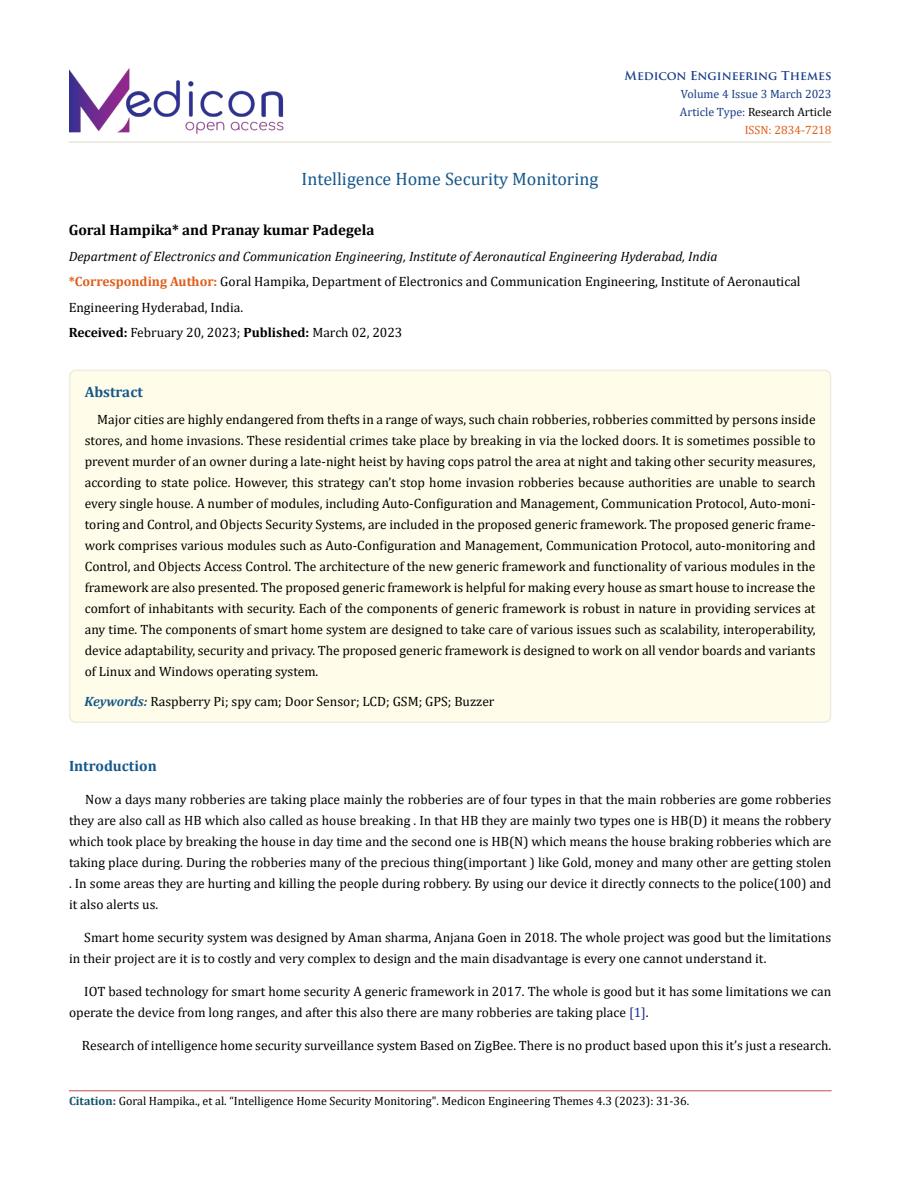
<style>
.page{position:relative;width:900px;height:1188px;background:#fff}
.page>*{position:absolute;margin:0;border:0;box-sizing:border-box;transform-origin:0 0}
.t1{font:18px "Cambria";color:#15588c}
.t2{font:700 15px "Cambria";color:#000}
.t3{font:700 15px "Cambria";color:#15588c}
.t4{font:13.5px/21px "Cambria";color:#000}
.t5{font:12px "Cambria";color:#000}
.t6{font:12px/18px "Cambria";color:#173e88;text-align:right}
.t7{font:700 12px "Trajan Pro";color:#173e88}
.s1{color:#000}
.s2{color:#e05d1a}
.s3{font-style:italic}
.s4{font-weight:700;color:#e05d1a}
.s5{font-weight:700}
.s6{font-weight:700;font-style:italic;color:#15588c}
.s7{color:#152c8c}
.s8{font-weight:700;color:#0e536a}
.s9{font-weight:700;color:#173e88}
</style>
<div class="page">
<img style="left:69px;top:68px;width:218px;height:74px">
<hr style="left:69px;top:1091px;width:763px;height:1px;background:#c0504d">
<hr style="left:69px;top:142px;width:762px;height:1px;background:#e0dfcd">
<div style="left:70px;top:370px;width:761px;height:352px;background:#fffde9;border-radius:6px"></div>
<div style="left:69px;top:370px;width:762px;height:353px;border:2px solid #eeece1;border-radius:6px"></div>
<h1 class="t1" style="left:302px;top:169px;width:298px">Intelligence Home Security Monitoring</h1>
<p class="t7" style="left:625px;top:68px;width:208px">Medicon Engineering Themes</p>
<p class="t6" style="left:680px;top:84px;width:153px">Volume 4 Issue 3 March 2023<br>Article Type: <span class="s1">Research Article<br></span><span class="s2">ISSN: 2834-7218</span></p>
<p class="t2" style="left:69px;top:220px;width:307px">Goral Hampika* and Pranay kumar Padegela</p>
<p class="t4" style="left:69px;top:243px;width:733px;line-height:25.5px"><span class="s3">Department of Electronics and Communication Engineering, Institute of Aeronautical Engineering Hyderabad, India </span><span class="s4">*Corresponding Author:</span> Goral Hampika, Department of Electronics and Communication Engineering, Institute of Aeronautical Engineering Hyderabad, India.<br><span class="s5">Received:</span> February 20, 2023; <span class="s5">Published:</span> March 02, 2023</p>
<p class="t3" style="left:85px;top:381px;width:60px">Abstract</p>
<p class="t4" style="left:85px;top:409px;width:732px;text-align:justify;text-indent:13px">Major cities are highly endangered from thefts in a range of ways, such chain robberies, robberies committed by persons inside stores, and home invasions. These residential crimes take place by breaking in via the locked doors. It is sometimes possible to prevent murder of an owner during a late-night heist by having cops patrol the area at night and taking other security measures, according to state police. However, this strategy can’t stop home invasion robberies because authorities are unable to search every single house. A number of modules, including Auto-Configuration and Management, Communication Protocol, Auto-moni&shy;toring and Control, and Objects Security Systems, are included in the proposed generic framework. The proposed generic frame&shy;work comprises various modules such as Auto-Configuration and Management, Communication Protocol, auto-monitoring and Control, and Objects Access Control. The architecture of the new generic framework and functionality of various modules in the framework are also presented. The proposed generic framework is helpful for making every house as smart house to increase the comfort of inhabitants with security. Each of the components of generic framework is robust in nature in providing services at any time. The components of smart home system are designed to take care of various issues such as scalability, interoperability, device adaptability, security and privacy. The proposed generic framework is designed to work on all vendor boards and variants of Linux and Windows operating system.</p>
<p class="t4" style="left:85px;top:691px;width:411px"><span class="s6">Keywords:</span> Raspberry Pi; spy cam; Door Sensor; LCD; GSM; GPS; Buzzer</p>
<p class="t3" style="left:69px;top:755px;width:89px">Introduction</p>
<p class="t4" style="left:69px;top:789px;width:764px;text-align:justify;text-indent:16px">Now a days many robberies are taking place mainly the robberies are of four types in that the main robberies are gome robberies they are also call as HB which also called as house breaking . In that HB they are mainly two types one is HB(D) it means the robbery which took place by breaking the house in day time and the second one is HB(N) which means the house braking robberies which are taking place during. During the robberies many of the precious thing(important ) like Gold, money and many other are getting stolen . In some areas they are hurting and killing the people during robbery. By using our device it directly connects to the police(100) and it also alerts us.</p>
<p class="t4" style="left:69px;top:927px;width:764px;text-indent:15px">Smart home security system was designed by Aman sharma, Anjana Goen in 2018. The whole project was good but the limitations in their project are it is to costly and very complex to design and the main disadvantage is every one cannot understand it.</p>
<p class="t4" style="left:69px;top:981px;width:764px;text-indent:15px">IOT based technology for smart home security A generic framework in 2017. The whole is good but it has some limitations we can operate the device from long ranges, and after this also there are many robberies are taking place <span class="s7">[1]</span>.</p>
<p class="t4" style="left:82px;top:1035px;width:751px">Research of intelligence home security surveillance system Based on ZigBee. There is no product based upon this it’s just a research.</p>
<p class="t5" style="left:69px;top:1094px;width:622px"><span class="s8">Citation</span><span class="s9">:</span> Goral Hampika., et al. “Intelligence Home Security Monitoring". Medicon Engineering Themes 4.3 (2023): 31-36.</p>
</div>
